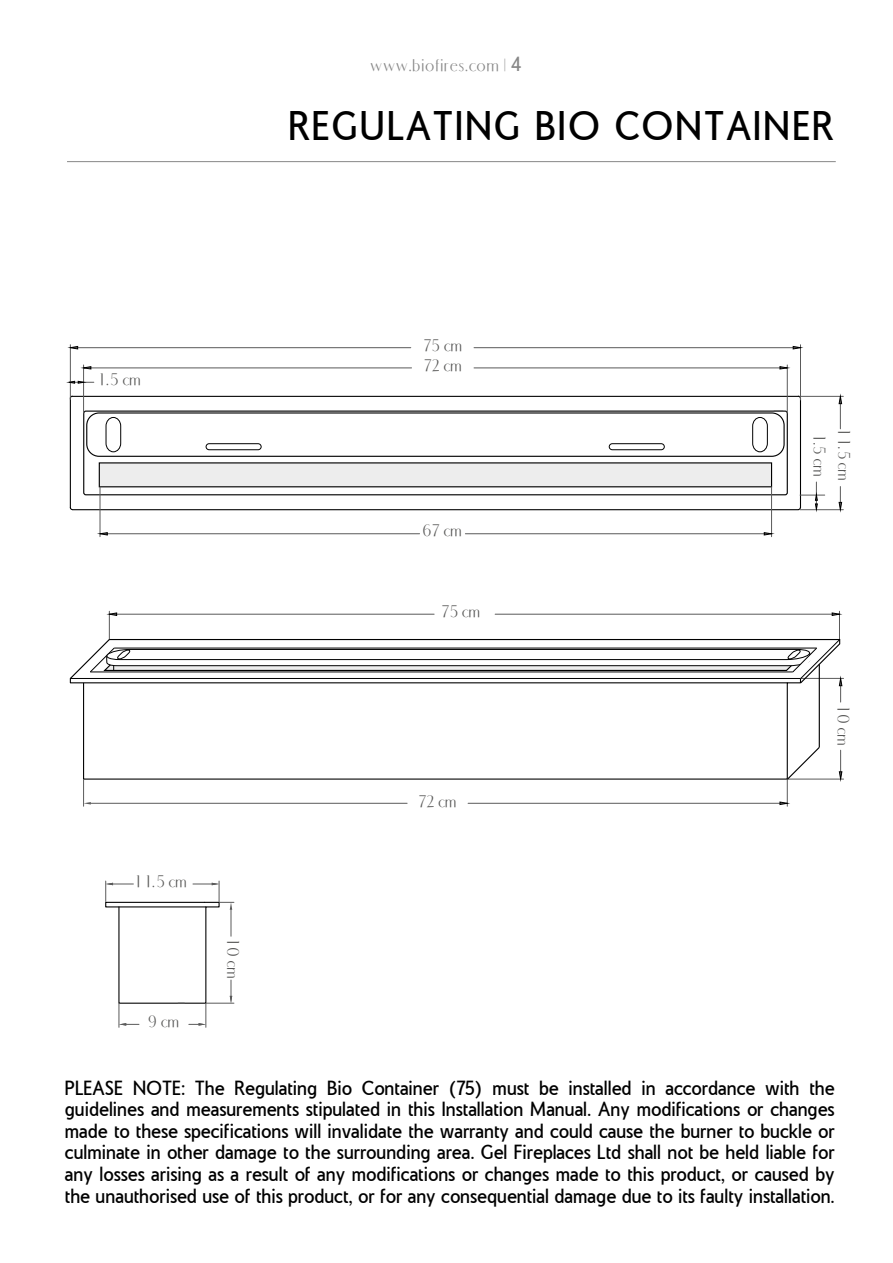
<style>
.page{position:relative;width:893px;height:1263px;background:#fff}
.page>*{position:absolute;margin:0;border:0;box-sizing:border-box;transform-origin:0 0}
.t1{font:500 36.3px "COM4 t Sans";letter-spacing:.05em;color:#000}
.t2{font:500 18px/21.6px "COM4 t Sans";color:#000;text-align:justify}
.t3{font:18px "COM4 t Fine";color:#878787}
.t4{font:16.95px "COM4 t Fine";color:#575756}
.s1{font-family:"COM4 t Sans";font-weight:500}
</style>
<div class="page">
<hr style="left:67px;top:161px;width:769px;height:1px;background:#878787">
<div style="left:83px;top:410px;width:705px;height:85px;border:1px solid #000;border-radius:2px"></div>
<div style="left:99px;top:463px;width:672px;height:24px;background:#ededed"></div>
<div style="left:99px;top:462px;width:673px;height:25px;border:1px solid #000"></div>
<div style="left:86px;top:412px;width:699px;height:45px;border:1px solid #000;border-radius:12px"></div>
<svg style="left:105px;top:417px;width:16px;height:36px"></svg>
<div style="left:206px;top:443px;width:56px;height:7px;border:1px solid #000;border-radius:3px"></div>
<div style="left:609px;top:443px;width:56px;height:7px;border:1px solid #000;border-radius:3px"></div>
<svg style="left:752px;top:417px;width:16px;height:36px"></svg>
<hr style="left:70px;top:398px;width:1px;height:110px;background:#000">
<hr style="left:72px;top:509px;width:726px;height:1px;background:#000">
<hr style="left:800px;top:398px;width:1px;height:110px;background:#000">
<hr style="left:72px;top:396px;width:726px;height:1px;background:#000">
<svg style="left:83px;top:702px;width:705px;height:78px"></svg>
<hr style="left:787px;top:779px;width:57px;height:1px;background:#5a5a5a">
<hr style="left:800px;top:678px;width:44px;height:1px;background:#5a5a5a">
<svg style="left:839px;top:750px;width:4px;height:30px"></svg>
<hr style="left:468px;top:803px;width:312px;height:1px;background:#5a5a5a">
<hr style="left:91px;top:803px;width:316px;height:1px;background:#5a5a5a">
<svg style="left:83px;top:779px;width:8px;height:27px"></svg>
<hr style="left:70px;top:345px;width:1px;height:54px;background:#5a5a5a">
<hr style="left:800px;top:345px;width:1px;height:55px;background:#5a5a5a">
<hr style="left:78px;top:347px;width:333px;height:1px;background:#5a5a5a">
<hr style="left:474px;top:347px;width:319px;height:1px;background:#5a5a5a">
<svg style="left:70px;top:346px;width:8px;height:4px"></svg>
<svg style="left:792px;top:346px;width:9px;height:4px"></svg>
<hr style="left:800px;top:396px;width:43px;height:1px;background:#5a5a5a">
<hr style="left:800px;top:509px;width:43px;height:1px;background:#5a5a5a">
<svg style="left:838px;top:396px;width:4px;height:33px"></svg>
<svg style="left:838px;top:486px;width:4px;height:24px"></svg>
<svg style="left:797px;top:482px;width:28px;height:29px"></svg>
<svg style="left:105px;top:881px;width:129px;height:146px"></svg>
<hr style="left:787px;top:365px;width:1px;height:48px;background:#5a5a5a">
<hr style="left:83px;top:365px;width:1px;height:48px;background:#5a5a5a">
<hr style="left:474px;top:368px;width:306px;height:1px;background:#5a5a5a">
<hr style="left:91px;top:368px;width:321px;height:1px;background:#5a5a5a">
<svg style="left:779px;top:366px;width:9px;height:4px"></svg>
<svg style="left:83px;top:366px;width:9px;height:4px"></svg>
<svg style="left:68px;top:381px;width:26px;height:3px"></svg>
<hr style="left:100px;top:487px;width:1px;height:50px;background:#5a5a5a">
<hr style="left:771px;top:487px;width:1px;height:50px;background:#5a5a5a">
<hr style="left:107px;top:533px;width:313px;height:1px;background:#5a5a5a">
<hr style="left:465px;top:533px;width:299px;height:1px;background:#5a5a5a">
<svg style="left:99px;top:532px;width:9px;height:4px"></svg>
<svg style="left:763px;top:532px;width:9px;height:4px"></svg>
<svg style="left:779px;top:746px;width:42px;height:60px"></svg>
<hr style="left:819px;top:664px;width:1px;height:83px;background:#000">
<svg style="left:69px;top:611px;width:774px;height:91px"></svg>
<p class="t3" style="left:371px;top:56px;width:153px">www.biofires.com | <span class="s1">4</span></p>
<h1 class="t1" style="left:291px;top:111px;width:547px">REGULATING BIO CONTAINER</h1>
<p class="t4" style="left:97px;top:371px;width:47px">1.5 cm</p>
<p class="t4" style="left:133px;top:872px;width:56px">11.5 cm</p>
<p class="t4" style="left:148px;top:1013px;width:34px">9 cm</p>
<p class="t4" style="left:242px;top:937px;width:44px;rotate:90deg">10 cm</p>
<p class="t4" style="left:423px;top:337px;width:41px">75 cm</p>
<p class="t4" style="left:424px;top:357px;width:41px">72 cm</p>
<p class="t4" style="left:422px;top:522px;width:42px">67 cm</p>
<p class="t4" style="left:442px;top:603px;width:41px">75 cm</p>
<p class="t4" style="left:418px;top:792px;width:41px">72 cm</p>
<p class="t4" style="left:828px;top:433px;width:47px;rotate:90deg">1.5 cm</p>
<p class="t4" style="left:852px;top:427px;width:56px;rotate:90deg">11.5 cm</p>
<p class="t4" style="left:852px;top:704px;width:44px;rotate:90deg">10 cm</p>
<p class="t2" style="left:66px;top:1078px;width:771px">PLEASE NOTE: The Regulating Bio Container (75) must be installed in accordance with the guidelines and measurements stipulated in this Installation Manual. Any modifications or changes made to these specifications will invalidate the warranty and could cause the burner to buckle or culminate in other damage to the surrounding area. Gel Fireplaces Ltd shall not be held liable for any losses arising as a result of any modifications or changes made to this product, or caused by the unauthorised use of this product, or for any consequential damage due to its faulty installation.</p>
</div>
